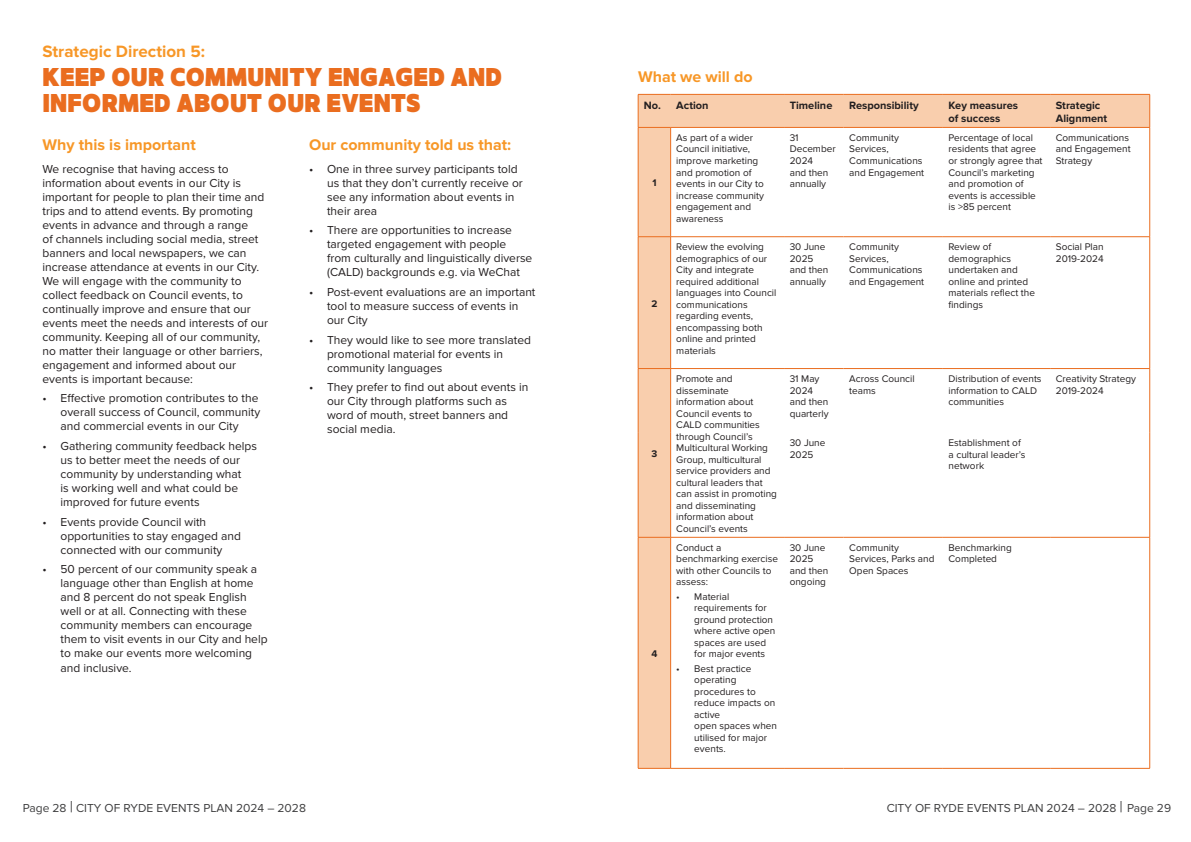
<style>
.page{position:relative;width:1191px;height:842px;background:#fff}
.page>*{position:absolute;margin:0;border:0;box-sizing:border-box;transform-origin:0 0}
.t1{font:20px/26px "TT Supersize Bk";color:#ea6d1f}
.t2{font:700 17px "Proxima Nova";color:#f79727}
.t3{font:700 16px "Proxima Nova";color:#f79727}
.t4{font:12px/14px "Proxima Nova";color:#231f20}
.t5{font:12px "Proxima Nova";color:#3e3e3f}
.t6{font:700 11px/13px "Proxima Nova";color:#231f20}
.t7{font:10px/11.5px "Proxima Nova";color:#231f20}
.t8{font:700 10px "Proxima Nova";color:#231f20}
.s1{font-size:16px}
</style>
<div class="page">
<svg style="left:639px;top:95px;width:510px;height:673px"></svg>
<hr style="left:670px;top:94px;width:114px;height:1px;background:#ea6d1f">
<hr style="left:784px;top:94px;width:59px;height:1px;background:#ea6d1f">
<hr style="left:843px;top:94px;width:100px;height:1px;background:#ea6d1f">
<hr style="left:943px;top:94px;width:107px;height:1px;background:#ea6d1f">
<hr style="left:1050px;top:94px;width:99px;height:1px;background:#ea6d1f">
<hr style="left:1149px;top:95px;width:1px;height:32px;background:#ea6d1f">
<hr style="left:670px;top:768px;width:114px;height:1px;background:#ea6d1f">
<hr style="left:784px;top:768px;width:59px;height:1px;background:#ea6d1f">
<hr style="left:843px;top:768px;width:100px;height:1px;background:#ea6d1f">
<hr style="left:943px;top:768px;width:107px;height:1px;background:#ea6d1f">
<hr style="left:1050px;top:768px;width:99px;height:1px;background:#ea6d1f">
<hr style="left:638px;top:94px;width:32px;height:1px;background:#ea6d1f">
<hr style="left:638px;top:95px;width:1px;height:32px;background:#ea6d1f">
<hr style="left:638px;top:127px;width:32px;height:1px;background:#ea6d1f">
<hr style="left:638px;top:128px;width:1px;height:109px;background:#ea6d1f">
<hr style="left:670px;top:128px;width:1px;height:109px;background:#ea6d1f">
<hr style="left:638px;top:237px;width:32px;height:1px;background:#ea6d1f">
<hr style="left:638px;top:237px;width:1px;height:131px;background:#ea6d1f">
<hr style="left:670px;top:237px;width:1px;height:131px;background:#ea6d1f">
<hr style="left:638px;top:368px;width:32px;height:1px;background:#ea6d1f">
<hr style="left:638px;top:369px;width:1px;height:64px;background:#ea6d1f">
<hr style="left:670px;top:369px;width:1px;height:64px;background:#ea6d1f">
<hr style="left:638px;top:433px;width:1px;height:104px;background:#ea6d1f">
<hr style="left:670px;top:433px;width:1px;height:104px;background:#ea6d1f">
<hr style="left:638px;top:768px;width:32px;height:1px;background:#ea6d1f">
<hr style="left:670px;top:127px;width:114px;height:1px;background:#ea6d1f">
<hr style="left:784px;top:127px;width:59px;height:1px;background:#ea6d1f">
<hr style="left:843px;top:127px;width:100px;height:1px;background:#ea6d1f">
<hr style="left:943px;top:127px;width:107px;height:1px;background:#ea6d1f">
<hr style="left:1050px;top:127px;width:99px;height:1px;background:#ea6d1f">
<hr style="left:670px;top:237px;width:114px;height:1px;background:#ea6d1f">
<hr style="left:784px;top:237px;width:59px;height:1px;background:#ea6d1f">
<hr style="left:843px;top:237px;width:100px;height:1px;background:#ea6d1f">
<hr style="left:943px;top:237px;width:107px;height:1px;background:#ea6d1f">
<hr style="left:1050px;top:237px;width:99px;height:1px;background:#ea6d1f">
<hr style="left:670px;top:368px;width:114px;height:1px;background:#ea6d1f">
<hr style="left:784px;top:368px;width:59px;height:1px;background:#ea6d1f">
<hr style="left:843px;top:368px;width:100px;height:1px;background:#ea6d1f">
<hr style="left:943px;top:368px;width:107px;height:1px;background:#ea6d1f">
<hr style="left:1050px;top:368px;width:99px;height:1px;background:#ea6d1f">
<hr style="left:1149px;top:128px;width:1px;height:109px;background:#ea6d1f">
<hr style="left:1149px;top:237px;width:1px;height:131px;background:#ea6d1f">
<hr style="left:1149px;top:369px;width:1px;height:64px;background:#ea6d1f">
<hr style="left:1149px;top:433px;width:1px;height:104px;background:#ea6d1f">
<hr style="left:670px;top:537px;width:114px;height:1px;background:#ea6d1f">
<hr style="left:784px;top:537px;width:59px;height:1px;background:#ea6d1f">
<hr style="left:843px;top:537px;width:100px;height:1px;background:#ea6d1f">
<hr style="left:943px;top:537px;width:107px;height:1px;background:#ea6d1f">
<hr style="left:1050px;top:537px;width:99px;height:1px;background:#ea6d1f">
<hr style="left:1149px;top:537px;width:1px;height:231px;background:#ea6d1f">
<hr style="left:638px;top:537px;width:1px;height:231px;background:#ea6d1f">
<hr style="left:638px;top:537px;width:32px;height:1px;background:#ea6d1f">
<hr style="left:670px;top:537px;width:1px;height:231px;background:#ea6d1f">
<h2 class="t2" style="left:43px;top:42px;width:164px">Strategic Direction 5:</h2>
<h1 class="t1" style="left:43px;top:66px;width:461px">KEEP OUR COMMUNITY ENGAGED AND<br>INFORMED ABOUT OUR EVENTS</h1>
<h3 class="t3" style="left:43px;top:136px;width:155px">Why this is important</h3>
<p class="t4" style="left:43px;top:162px;width:227px">We recognise that having access to information about events in our City is important for people to plan their time and trips and to attend events. By promoting events in advance and through a range<br>of channels including social media, street banners and local newspapers, we can increase attendance at events in our City.<br>We will engage with the community to collect feedback on Council events, to continually improve and ensure that our events meet the needs and interests of our community. Keeping all of our community, no matter their language or other barriers, engagement and informed about our events is important because:</p>
<p class="t4" style="left:61px;top:392px;width:201px;text-indent:-18px">• Effective promotion contributes to the overall success of Council, community and commercial events in our City</p>
<p class="t4" style="left:61px;top:439px;width:198px;text-indent:-18px">• Gathering community feedback helps us to better meet the needs of our community by understanding what<br>is working well and what could be improved for future events</p>
<p class="t4" style="left:61px;top:515px;width:182px;text-indent:-18px">• Events provide Council with opportunities to stay engaged and connected with our community</p>
<p class="t4" style="left:61px;top:563px;width:209px;text-indent:-18px">• 50 percent of our community speak a language other than English at home and 8 percent do not speak English well or at all. Connecting with these community members can encourage them to visit events in our City and help to make our events more welcoming and inclusive.</p>
<h3 class="t3" style="left:309px;top:136px;width:203px">Our community told us that:</h3>
<p class="t4" style="left:327px;top:162px;width:197px;text-indent:-18px">• One in three survey participants told us that they don’t currently receive or see any information about events in their area</p>
<p class="t4" style="left:327px;top:224px;width:207px;text-indent:-18px">• There are opportunities to increase targeted engagement with people from culturally and linguistically diverse (CALD) backgrounds e.g. via WeChat</p>
<p class="t4" style="left:327px;top:285px;width:210px;text-indent:-18px">• Post-event evaluations are an important tool to measure success of events in our City</p>
<p class="t4" style="left:327px;top:333px;width:205px;text-indent:-18px">• They would like to see more translated promotional material for events in community languages</p>
<p class="t4" style="left:327px;top:381px;width:203px;text-indent:-18px">• They prefer to find out about events in our City through platforms such as word of mouth, street banners and social media.</p>
<h3 class="t3" style="left:638px;top:68px;width:116px">What we will do</h3>
<p class="t6" style="left:644px;top:99px;width:66px">No. Action</p>
<p class="t6" style="left:789px;top:99px;width:44px">Timeline</p>
<p class="t6" style="left:849px;top:99px;width:71px">Responsibility</p>
<p class="t6" style="left:948px;top:99px;width:71px">Key measures of success</p>
<p class="t6" style="left:1055px;top:99px;width:53px">Strategic<br>Alignment</p>
<p class="t8" style="left:652px;top:177px;width:6px">1</p>
<p class="t8" style="left:651px;top:297px;width:7px">2</p>
<p class="t8" style="left:651px;top:448px;width:7px">3</p>
<p class="t8" style="left:651px;top:648px;width:7px">4</p>
<p class="t7" style="left:676px;top:132px;width:89px">As part of a wider<br>Council initiative, improve marketing and promotion of events in our City to increase community engagement and awareness</p>
<p class="t7" style="left:789px;top:132px;width:47px">31<br>December<br>2024<br>and then annually</p>
<p class="t7" style="left:849px;top:132px;width:76px">Community<br>Services,<br>Communications and Engagement</p>
<p class="t7" style="left:948px;top:132px;width:96px">Percentage of local residents that agree or strongly agree that<br>Council’s marketing and promotion of events is accessible is &gt;85 percent</p>
<p class="t7" style="left:1055px;top:132px;width:76px">Communications and Engagement<br>Strategy</p>
<p class="t7" style="left:676px;top:242px;width:102px">Review the evolving demographics of our<br>City and integrate required additional languages into Council communications regarding events, encompassing both online and printed materials</p>
<p class="t7" style="left:789px;top:242px;width:40px">30 June<br>2025 and then annually</p>
<p class="t7" style="left:849px;top:242px;width:76px">Community<br>Services,<br>Communications and Engagement</p>
<p class="t7" style="left:948px;top:242px;width:88px">Review of demographics undertaken and online and printed materials reflect the findings</p>
<p class="t7" style="left:1055px;top:242px;width:49px">Social Plan<br>2019-2024</p>
<p class="t7" style="left:676px;top:373px;width:102px">Promote and disseminate information about<br>Council events to<br>CALD communities through Council’s<br>Multicultural Working<br>Group, multicultural service providers and cultural leaders that can assist in promoting and disseminating information about<br>Council’s events</p>
<p class="t7" style="left:789px;top:373px;width:40px">31 May<br>2024 and then quarterly</p>
<p class="t7" style="left:849px;top:373px;width:67px">Across Council teams</p>
<p class="t7" style="left:948px;top:373px;width:95px">Distribution of events information to CALD communities</p>
<p class="t7" style="left:1055px;top:373px;width:82px">Creativity Strategy<br>2019-2024</p>
<p class="t7" style="left:789px;top:438px;width:37px">30 June<br>2025</p>
<p class="t7" style="left:948px;top:438px;width:78px">Establishment of a cultural leader’s network</p>
<p class="t7" style="left:676px;top:542px;width:103px">Conduct a benchmarking exercise with other Councils to assess:</p>
<p class="t7" style="left:694px;top:591px;width:83px;text-indent:-18px">• Material requirements for ground protection where active open spaces are used for major events</p>
<p class="t7" style="left:694px;top:663px;width:84px;text-indent:-18px">• Best practice operating procedures to reduce impacts on active<br>open spaces when utilised for major events.</p>
<p class="t7" style="left:789px;top:542px;width:40px">30 June<br>2025 and then ongoing</p>
<p class="t7" style="left:849px;top:542px;width:87px">Community<br>Services, Parks and<br>Open Spaces</p>
<p class="t7" style="left:948px;top:542px;width:65px">Benchmarking<br>Completed</p>
<p class="t5" style="left:23px;top:801px;width:285px">Page 28 <span class="s1">|</span> CITY OF RYDE EVENTS PLAN 2024 – 2028</p>
<p class="t5" style="left:886px;top:801px;width:286px">CITY OF RYDE EVENTS PLAN 2024 – 2028 <span class="s1">|</span> Page 29</p>
</div>
